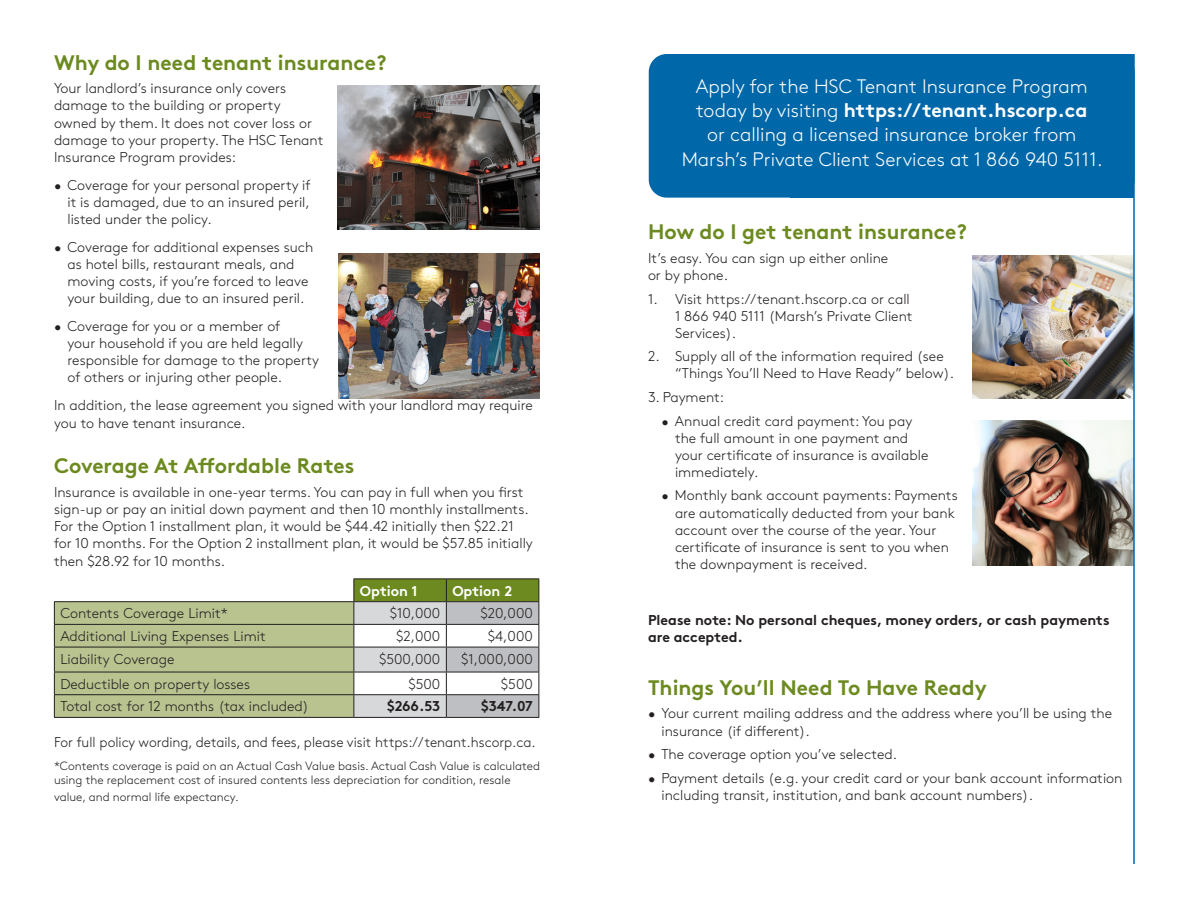
<style>
.page{position:relative;width:1188px;height:918px;background:#fff}
.page>*{position:absolute;margin:0;border:0;box-sizing:border-box;transform-origin:0 0}
.t1{font:700 21px "Brown Std";color:#6c8a1f}
.t2{font:300 19.5px/24.3px "Brown Std";color:#fff}
.t3{font:300 14.25px/17.1px "Brown Std";color:#231f20}
.t4{font:700 14.25px/17.1px "Brown Std";color:#231f20}
.t5{font:700 14.25px "Brown Std";color:#fff}
.t6{font:300 12px/14.4px "Brown Std";color:#231f20}
.s1{font-weight:700}
</style>
<div class="page">
<hr style="left:446px;top:578px;width:93px;height:1px;background:#231f20">
<hr style="left:54px;top:717px;width:300px;height:1px;background:#231f20">
<hr style="left:354px;top:717px;width:92px;height:1px;background:#231f20">
<hr style="left:446px;top:717px;width:93px;height:1px;background:#231f20">
<hr style="left:353px;top:578px;width:93px;height:1px;background:#231f20">
<svg style="left:54px;top:579px;width:485px;height:138px"></svg>
<hr style="left:354px;top:601px;width:92px;height:1px;background:#231f20">
<div style="left:649px;top:54px;width:486px;height:144px;background:#0068a9;border-radius:18px"></div>
<div style="left:791px;top:54px;width:343px;height:144px;background:#0068a9"></div>
<img style="left:338px;top:86px;width:202px;height:144px">
<img style="left:972px;top:255px;width:161px;height:143px">
<img style="left:972px;top:420px;width:161px;height:146px">
<img style="left:339px;top:254px;width:201px;height:144px">
<hr style="left:1133px;top:54px;width:2px;height:810px;background:#0068a9">
<p class="t1" style="left:54px;top:50px;width:334px">Why do I need tenant insurance?</p>
<p class="t3" style="left:54px;top:80px;width:271px">Your landlord’s insurance only covers damage to the building or property owned by them. It does not cover loss or damage to your property. The HSC Tenant Insurance Program provides:</p>
<p class="t3" style="left:68px;top:176px;width:245px;text-align:justify;text-indent:-14px">• Coverage for your personal property if it is damaged, due to an insured peril, listed under the policy.</p>
<p class="t3" style="left:68px;top:238px;width:247px;text-indent:-14px">• Coverage for additional expenses such as hotel bills, restaurant meals, and moving costs, if you’re forced to leave your building, due to an insured peril.</p>
<p class="t3" style="left:68px;top:318px;width:253px;text-indent:-14px">• Coverage for you or a member of<br>your household if you are held legally responsible for damage to the property of others or injuring other people.</p>
<p class="t3" style="left:54px;top:396px;width:480px;line-height:18px">In addition, the lease agreement you signed with your landlord may require you to have tenant insurance.</p>
<p class="t1" style="left:54px;top:453px;width:302px">Coverage At Affordable Rates</p>
<p class="t3" style="left:54px;top:483px;width:480px">Insurance is available in one-year terms. You can pay in full when you first sign-up or pay an initial down payment and then 10 monthly installments.<br>For the Option 1 installment plan, it would be $44.42 initially then $22.21 for 10 months. For the Option 2 installment plan, it would be $57.85 initially then $28.92 for 10 months.</p>
<p class="t5" style="left:360px;top:582px;width:59px">Option 1</p>
<p class="t5" style="left:452px;top:582px;width:61px">Option 2</p>
<p class="t3" style="left:60px;top:605px;width:169px">Contents Coverage Limit*</p>
<p class="t3" style="left:390px;top:605px;width:52px">$10,000</p>
<p class="t3" style="left:480px;top:605px;width:54px">$20,000</p>
<p class="t3" style="left:60px;top:628px;width:207px">Additional Living Expenses Limit</p>
<p class="t3" style="left:396px;top:628px;width:46px">$2,000</p>
<p class="t3" style="left:488px;top:628px;width:47px">$4,000</p>
<p class="t3" style="left:60px;top:651px;width:116px">Liability Coverage</p>
<p class="t3" style="left:379px;top:651px;width:63px">$500,000</p>
<p class="t3" style="left:461px;top:651px;width:73px">$1,000,000</p>
<p class="t3" style="left:60px;top:675px;width:191px">Deductible on property losses</p>
<p class="t3" style="left:408px;top:675px;width:33px">$500</p>
<p class="t3" style="left:501px;top:675px;width:33px">$500</p>
<p class="t3" style="left:60px;top:698px;width:250px">Total cost for 12 months (tax included)</p>
<p class="t4" style="left:387px;top:698px;width:55px">$266.53</p>
<p class="t4" style="left:481px;top:698px;width:53px">$347.07</p>
<p class="t3" style="left:54px;top:734px;width:483px">For full policy wording, details, and fees, please visit https://tenant.hscorp.ca.</p>
<p class="t6" style="left:54px;top:759px;width:488px">*Contents coverage is paid on an Actual Cash Value basis. Actual Cash Value is calculated using the replacement cost of insured contents less depreciation for condition, resale</p>
<p class="t6" style="left:54px;top:790px;width:186px">value, and normal life expectancy.</p>
<p class="t2" style="left:696px;top:74px;width:394px">Apply for the HSC Tenant Insurance Program today by visiting <span class="s1">https://tenant.hscorp.ca</span></p>
<p class="t2" style="left:707px;top:123px;width:371px">or calling a licensed insurance broker from</p>
<p class="t2" style="left:682px;top:147px;width:423px">Marsh’s Private Client Services at 1 866 940 5111.</p>
<p class="t1" style="left:648px;top:219px;width:320px">How do I get tenant insurance?</p>
<p class="t3" style="left:648px;top:250px;width:242px">It’s easy. You can sign up either online or by phone.</p>
<p class="t3" style="left:675px;top:290px;width:239px;text-indent:-27px">1. Visit https://tenant.hscorp.ca or call<br>1 866 940 5111 (Marsh’s Private Client<br>Services).</p>
<p class="t3" style="left:675px;top:348px;width:281px;text-indent:-27px">2. Supply all of the information required (see “Things You’ll Need to Have Ready” below).</p>
<p class="t3" style="left:648px;top:389px;width:78px">3. Payment:</p>
<p class="t3" style="left:675px;top:412px;width:255px;text-indent:-14px">• Annual credit card payment: You pay the full amount in one payment and your certificate of insurance is available immediately.</p>
<p class="t3" style="left:675px;top:487px;width:284px;text-indent:-14px">• Monthly bank account payments: Payments are automatically deducted from your bank account over the course of the year. Your certificate of insurance is sent to you when the downpayment is received.</p>
<p class="t4" style="left:648px;top:611px;width:463px">Please note: No personal cheques, money orders, or cash payments are accepted.</p>
<p class="t1" style="left:648px;top:675px;width:340px">Things You’ll Need To Have Ready</p>
<p class="t3" style="left:662px;top:705px;width:452px;text-indent:-14px">• Your current mailing address and the address where you’ll be using the insurance (if different).</p>
<p class="t3" style="left:648px;top:746px;width:251px">• The coverage option you’ve selected.</p>
<p class="t3" style="left:662px;top:769px;width:462px;text-indent:-14px">• Payment details (e.g. your credit card or your bank account information including transit, institution, and bank account numbers).</p>
</div>
